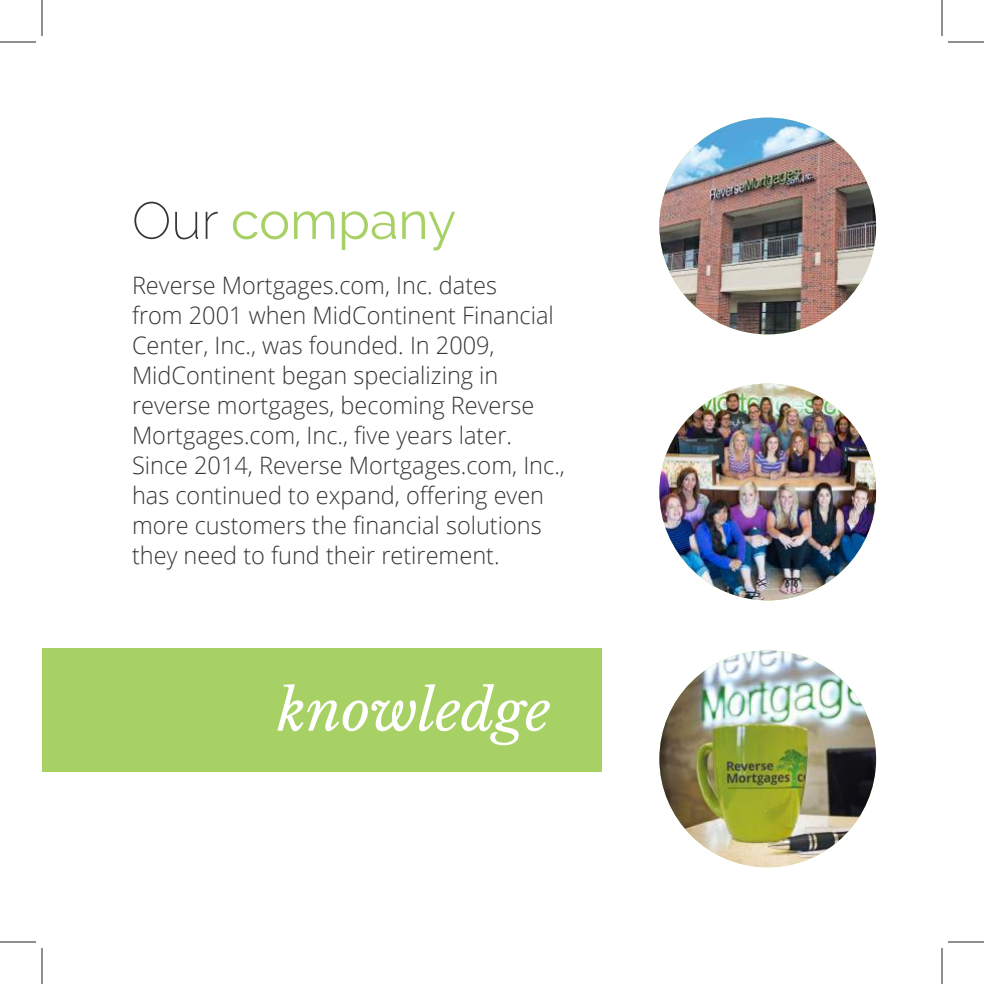
<style>
.page{position:relative;width:984px;height:984px;background:#fff}
.page>*{position:absolute;margin:0;border:0;box-sizing:border-box;transform-origin:0 0}
.t1{font:italic 56px "Libre Baskerville";color:#fff}
.t2{font:52px "Raleway";color:#a7d164}
.t3{font:300 24px/30px "Open Sans";color:#393535}
.s1{font-weight:200;color:#393535}
</style>
<div class="page">
<div style="left:42px;top:648px;width:560px;height:123px;background:#a7d164"></div>
<img style="left:659px;top:384px;width:217px;height:216px;border-radius:108px">
<img style="left:659px;top:118px;width:217px;height:216px;border-radius:108px">
<img style="left:659px;top:650px;width:217px;height:217px;border-radius:108px">
<hr style="left:0;top:42px;width:36px;height:1px;background:#241f1f">
<hr style="left:948px;top:42px;width:36px;height:1px;background:#241f1f">
<hr style="left:0;top:942px;width:36px;height:1px;background:#241f1f">
<hr style="left:948px;top:942px;width:36px;height:1px;background:#241f1f">
<hr style="left:42px;top:0;width:1px;height:36px;background:#241f1f">
<hr style="left:42px;top:948px;width:1px;height:36px;background:#241f1f">
<hr style="left:942px;top:0;width:1px;height:36px;background:#241f1f">
<hr style="left:942px;top:948px;width:1px;height:36px;background:#241f1f">
<h2 class="t2" style="left:132px;top:190px;width:326px"><span class="s1">Our</span> company</h2>
<p class="t3" style="left:132px;top:270px;width:435px">Reverse Mortgages.com, Inc. dates<br>from 2001 when MidContinent Financial Center, Inc., was founded. In 2009, MidContinent began specializing in reverse mortgages, becoming Reverse Mortgages.com, Inc., five years later.<br>Since 2014, Reverse Mortgages.com, Inc., has continued to expand, offering even more customers the financial solutions they need to fund their retirement.</p>
<h1 class="t1" style="left:277px;top:676px;width:275px">knowledge</h1>
</div>
